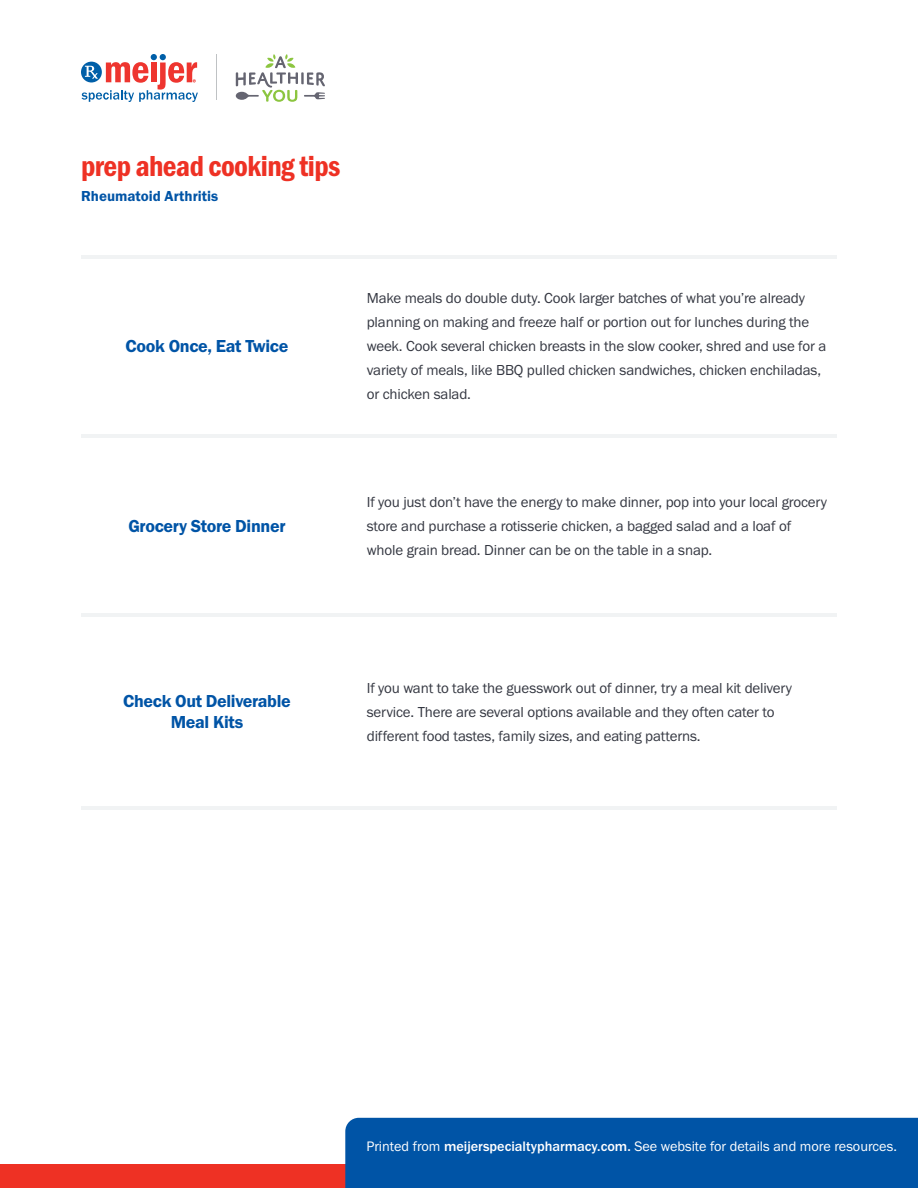
<style>
.page{position:relative;width:918px;height:1188px;background:#fff}
.page>*{position:absolute;margin:0;border:0;box-sizing:border-box;transform-origin:0 0}
.t1{font:30px "Franklin Gothic URW Con Dem";letter-spacing:-.02em;color:#ee3124}
.t2{font:18px/21px "Franklin Gothic URW Dem";letter-spacing:-.02em;color:#0054a6;text-align:center}
.t3{font:15px/24px "Franklin Gothic URW Boo";letter-spacing:-.01em;color:#343741}
.t4{font:15px "Franklin Gothic URW Dem";color:#0054a6}
.t5{font:14.25px "Franklin Gothic URW Boo";color:#fff}
.s1{font-family:"Franklin Gothic URW";font-weight:500}
</style>
<div class="page">
<hr style="left:217px;top:54px;width:1px;height:46px;background:#bfc2c4">
<svg style="left:82px;top:54px;width:116px;height:48px"></svg>
<svg style="left:236px;top:54px;width:89px;height:48px"></svg>
<div style="left:0;top:1164px;width:918px;height:24px;background:#ee3124"></div>
<div style="left:345px;top:1118px;width:573px;height:70px;background:#0054a6"></div>
<hr style="left:81px;top:806px;width:756px;height:4px;background:#f1f3f4">
<hr style="left:81px;top:255px;width:756px;height:4px;background:#f1f3f4">
<hr style="left:81px;top:434px;width:756px;height:4px;background:#f1f3f4">
<hr style="left:81px;top:613px;width:756px;height:4px;background:#f1f3f4">
<p class="t1" style="left:81px;top:146px;width:261px">prep ahead cooking tips</p>
<p class="t4" style="left:81px;top:187px;width:139px">Rheumatoid Arthritis</p>
<p class="t2" style="left:126px;top:335px;width:164px">Cook Once, Eat Twice</p>
<p class="t3" style="left:367px;top:286px;width:461px">Make meals do double duty. Cook larger batches of what you’re already planning on making and freeze half or portion out for lunches during the week. Cook several chicken breasts in the slow cooker, shred and use for a variety of meals, like BBQ pulled chicken sandwiches, chicken enchiladas, or chicken salad.</p>
<p class="t2" style="left:128px;top:515px;width:159px">Grocery Store Dinner</p>
<p class="t3" style="left:367px;top:489px;width:462px">If you just don’t have the energy to make dinner, pop into your local grocery store and purchase a rotisserie chicken, a bagged salad and a loaf of whole grain bread. Dinner can be on the table in a snap.</p>
<p class="t2" style="left:123px;top:690px;width:169px">Check Out Deliverable<br>Meal Kits</p>
<p class="t3" style="left:367px;top:675px;width:427px">If you want to take the guesswork out of dinner, try a meal kit delivery service. There are several options available and they often cater to different food tastes, family sizes, and eating patterns.</p>
<p class="t5" style="left:366px;top:1137px;width:532px">Printed from <span class="s1">meijerspecialtypharmacy.com.</span> See website for details and more resources.</p>
</div>
